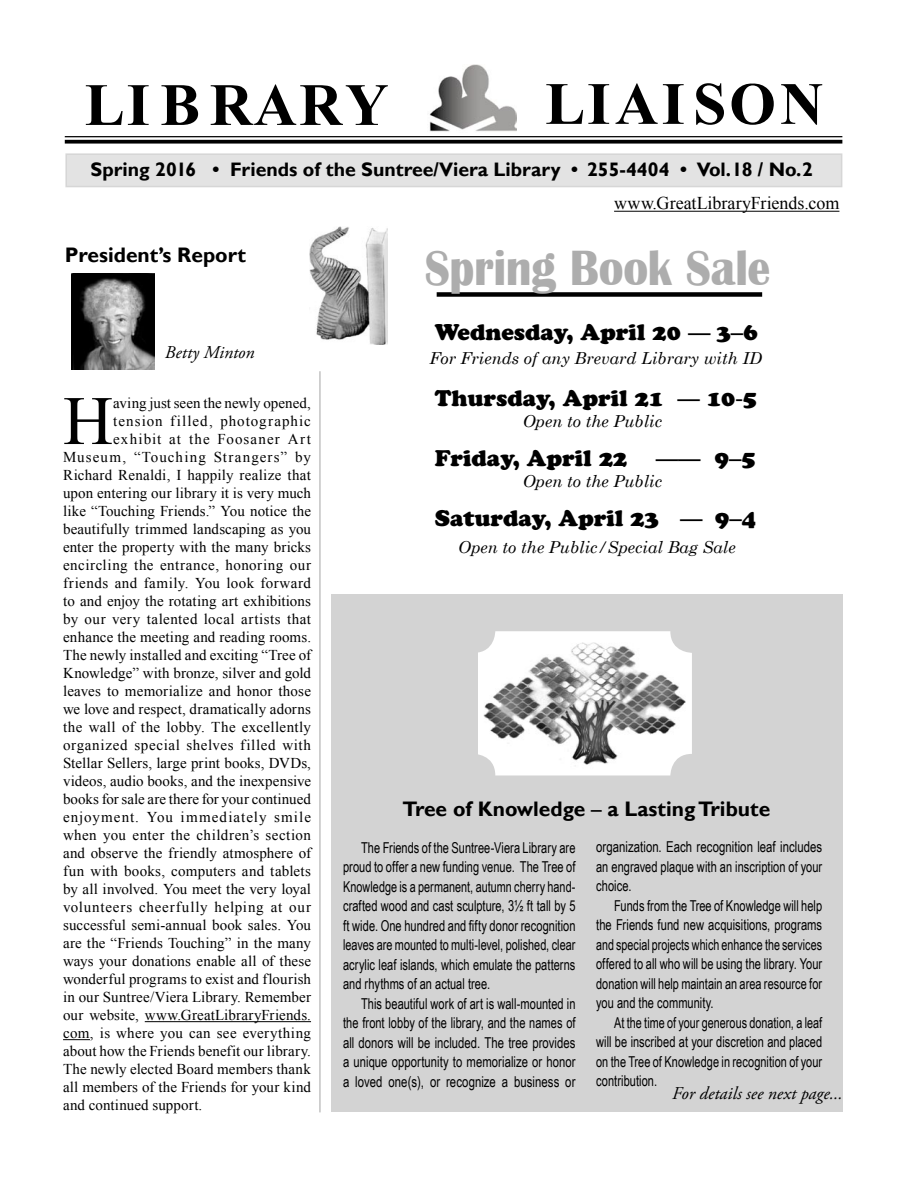
<style>
.page{position:relative;width:918px;height:1188px;background:#fff}
.page>*{position:absolute;margin:0;border:0;box-sizing:border-box;transform-origin:0 0}
.t1{font:69.3px "Times New Roman";color:#000}
.t2{font:700 60px "Times New Roman";letter-spacing:.045em;color:#000}
.t3{font:700 60px "Times New Roman";letter-spacing:.065em;color:#000}
.t4{font:700 51px "Britannic";letter-spacing:-.005em;color:#adadad;scale:.9 1}
.t5{font:22.5px "Cooper Black Std";color:#000}
.t6{font:22.5px "Arial";color:#000}
.t7{font:700 21px "Gill Sans";color:#000}
.t8{font:700 19.5px "Gill Sans";color:#000}
.t9{font:italic 18px "Adobe Garamond Pro";color:#000}
.t10{font:18px "Times New Roman";color:#000}
.t11{font:italic 16.5px "Century Schoolbook";color:#000}
.t12{font:15px "Times New Roman";letter-spacing:.015em;color:#000}
.t13{font:15px/19.5px "Arial Narrow";color:#000;text-align:justify;scale:.9 1}
.t14{font:15px/19.5px "Arial Narrow";color:#000;text-align:justify;scale:.88 1}
.t15{font:15px "Times New Roman";letter-spacing:.035em;color:#000}
.t16{font:15px/19.5px "Arial Narrow";color:#000;text-align:justify;scale:.93 1}
.t17{font:15px "Times New Roman";letter-spacing:.045em;color:#000}
.t18{font:15px "Times New Roman";letter-spacing:.07em;color:#000}
.t19{font:15px "Times New Roman";letter-spacing:.065em;color:#000}
.t20{font:15px "Times New Roman";letter-spacing:.075em;color:#000}
.s1{font-family:"Arial"}
.s2{font-family:"Cooper Black Std"}
.s3{font-weight:400}
</style>
<div class="page">
<div style="left:331px;top:594px;width:512px;height:518px;background:#d3d3d3"></div>
<div style="left:66px;top:154px;width:776px;height:33px;background:#e3e3e3"></div>
<div style="left:65px;top:153px;width:777px;height:34px;border:2px solid #d6d6d6"></div>
<hr style="left:65px;top:136px;width:777px;height:1px;background:#000">
<svg style="left:65px;top:140px;width:777px;height:4px;background:#1c1c1c"></svg>
<img style="left:429px;top:65px;width:87px;height:67px">
<hr style="left:614px;top:211px;width:225px;height:1px;background:#000">
<img style="left:71px;top:274px;width:83px;height:95px">
<hr style="left:145px;top:1021px;width:166px;height:1px;background:#000">
<svg style="left:63px;top:1039px;width:27px;height:1px"></svg>
<hr style="left:319px;top:371px;width:2px;height:741px;background:#aeaeae">
<img style="left:310px;top:227px;width:78px;height:117px">
<div style="left:437px;top:292px;width:325px;height:5px;background:#000"></div>
<img style="left:478px;top:631px;width:214px;height:145px">
<h2 class="t2" style="left:85px;top:63px;width:305px">LI B RARY</h2>
<h2 class="t3" style="left:545px;top:62px;width:280px">LIAISON</h2>
<h3 class="t8" style="left:91px;top:158px;width:724px">Spring 2016 • Friends of the Suntree/Viera Library • 255-4404 • Vol.18 / No.2</h3>
<h3 class="t7" style="left:65px;top:242px;width:183px">President’s Report</h3>
<p class="t9" style="left:165px;top:342px;width:91px">Betty Minton</p>
<h1 class="t1" style="left:63px;top:374px;width:52px">H</h1>
<p class="t12" style="left:113px;top:393px;width:199px">aving just seen the newly opened,</p>
<p class="t18" style="left:113px;top:411px;width:199px">tension filled, photographic</p>
<p class="t20" style="left:113px;top:429px;width:199px">exhibit at the Foosaner Art</p>
<p class="t18" style="left:63px;top:447px;width:249px">Museum, “Touching Strangers” by</p>
<p class="t12" style="left:63px;top:465px;width:249px">Richard Renaldi, I happily realize that</p>
<p class="t12" style="left:63px;top:483px;width:249px">upon entering our library it is very much</p>
<p class="t12" style="left:63px;top:501px;width:249px">like “Touching Friends.” You notice the</p>
<p class="t12" style="left:63px;top:519px;width:249px">beautifully trimmed landscaping as you</p>
<p class="t12" style="left:63px;top:537px;width:249px">enter the property with the many bricks</p>
<p class="t15" style="left:63px;top:555px;width:249px">encircling the entrance, honoring our</p>
<p class="t12" style="left:63px;top:573px;width:249px">friends and family. You look forward</p>
<p class="t12" style="left:63px;top:591px;width:249px">to and enjoy the rotating art exhibitions</p>
<p class="t15" style="left:63px;top:609px;width:249px">by our very talented local artists that</p>
<p class="t12" style="left:63px;top:627px;width:249px">enhance the meeting and reading rooms.</p>
<p class="t12" style="left:63px;top:645px;width:249px">The newly installed and exciting “Tree of</p>
<p class="t12" style="left:63px;top:663px;width:249px">Knowledge” with bronze, silver and gold</p>
<p class="t12" style="left:63px;top:681px;width:249px">leaves to memorialize and honor those</p>
<p class="t12" style="left:63px;top:699px;width:249px">we love and respect, dramatically adorns</p>
<p class="t12" style="left:63px;top:717px;width:249px">the wall of the lobby. The excellently</p>
<p class="t17" style="left:63px;top:735px;width:249px">organized special shelves filled with</p>
<p class="t12" style="left:63px;top:753px;width:249px">Stellar Sellers, large print books, DVDs,</p>
<p class="t12" style="left:63px;top:771px;width:249px">videos, audio books, and the inexpensive</p>
<p class="t12" style="left:63px;top:789px;width:249px">books for sale are there for your continued</p>
<p class="t19" style="left:63px;top:807px;width:249px">enjoyment. You immediately smile</p>
<p class="t15" style="left:63px;top:825px;width:249px">when you enter the children’s section</p>
<p class="t12" style="left:63px;top:843px;width:249px">and observe the friendly atmosphere of</p>
<p class="t12" style="left:63px;top:861px;width:249px">fun with books, computers and tablets</p>
<p class="t12" style="left:63px;top:879px;width:249px">by all involved. You meet the very loyal</p>
<p class="t17" style="left:63px;top:897px;width:249px">volunteers cheerfully helping at our</p>
<p class="t12" style="left:63px;top:915px;width:249px">successful semi-annual book sales. You</p>
<p class="t12" style="left:63px;top:933px;width:249px">are the “Friends Touching” in the many</p>
<p class="t12" style="left:63px;top:951px;width:249px">ways your donations enable all of these</p>
<p class="t12" style="left:63px;top:969px;width:249px">wonderful programs to exist and flourish</p>
<p class="t12" style="left:63px;top:987px;width:249px">in our Suntree/Viera Library. Remember</p>
<p class="t12" style="left:63px;top:1005px;width:249px">our website, www.GreatLibraryFriends.</p>
<p class="t12" style="left:63px;top:1023px;width:249px">com, is where you can see everything</p>
<p class="t12" style="left:63px;top:1041px;width:249px">about how the Friends benefit our library.</p>
<p class="t12" style="left:63px;top:1059px;width:249px">The newly elected Board members thank</p>
<p class="t12" style="left:63px;top:1077px;width:249px">all members of the Friends for your kind</p>
<p class="t12" style="left:63px;top:1095px;width:141px">and continued support.</p>
<p class="t10" style="left:614px;top:191px;width:227px">www.GreatLibraryFriends.com</p>
<h3 class="t4" style="left:425px;top:239px;width:386px">Spring Book Sale</h3>
<h3 class="t5" style="left:435px;top:319px;width:324px">Wednesday, April 20 <span class="s1">—</span> 3<span class="s1">–</span>6</h3>
<p class="t11" style="left:429px;top:346px;width:334px">For Friends of any Brevard Library with ID</p>
<h3 class="t5" style="left:435px;top:385px;width:324px">Thursday, April 21 <span class="s1">—</span> 10<span class="s1">-</span>5</h3>
<p class="t11" style="left:523px;top:409px;width:141px">Open to the Public</p>
<h3 class="t5" style="left:435px;top:445px;width:194px">Friday, April 22</h3>
<h3 class="t6" style="left:656px;top:444px;width:102px">—— <span class="s2">9</span>–<span class="s2">5</span></h3>
<p class="t11" style="left:523px;top:469px;width:141px">Open to the Public</p>
<h3 class="t5" style="left:435px;top:505px;width:323px">Saturday, April 23 <span class="s1">—</span> 9<span class="s1">–</span>4</h3>
<p class="t11" style="left:458px;top:535px;width:279px">Open to the Public/Special Bag Sale</p>
<h3 class="t7" style="left:403px;top:796px;width:369px">Tree of Knowledge <span class="s3">–</span> a Lasting Tribute</h3>
<p class="t13" style="left:343px;top:837px;width:260px;text-indent:18px">The Friends of the Suntree-Viera Library are proud to offer a new funding venue. The Tree of Knowledge is a permanent, autumn cherry hand&shy;crafted wood and cast sculpture, 3½ ft tall by 5 ft wide. One hundred and fifty donor recognition leaves are mounted to multi-level, polished, clear acrylic leaf islands, which emulate the patterns and rhythms of an actual tree.</p>
<p class="t13" style="left:343px;top:993px;width:260px;text-indent:18px">This beautiful work of art is wall-mounted in the front lobby of the library, and the names of all donors will be included. The tree provides a unique opportunity to memorialize or honor a loved one(s), or recognize a business or</p>
<p class="t16" style="left:596px;top:837px;width:245px">organization. Each recognition leaf includes an engraved plaque with an inscription of your choice.</p>
<p class="t13" style="left:596px;top:895px;width:253px;text-indent:18px">Funds from the Tree of Knowledge will help the Friends fund new acquisitions, programs and special projects which enhance the services offered to all who will be using the library. Your donation will help maintain an area resource for you and the community.</p>
<p class="t14" style="left:596px;top:1012px;width:258px;text-indent:18px">At the time of your generous donation, a leaf will be inscribed at your discretion and placed on the Tree of Knowledge in recognition of your contribution.</p>
<p class="t9" style="left:672px;top:1083px;width:172px">For details see next page...</p>
</div>
